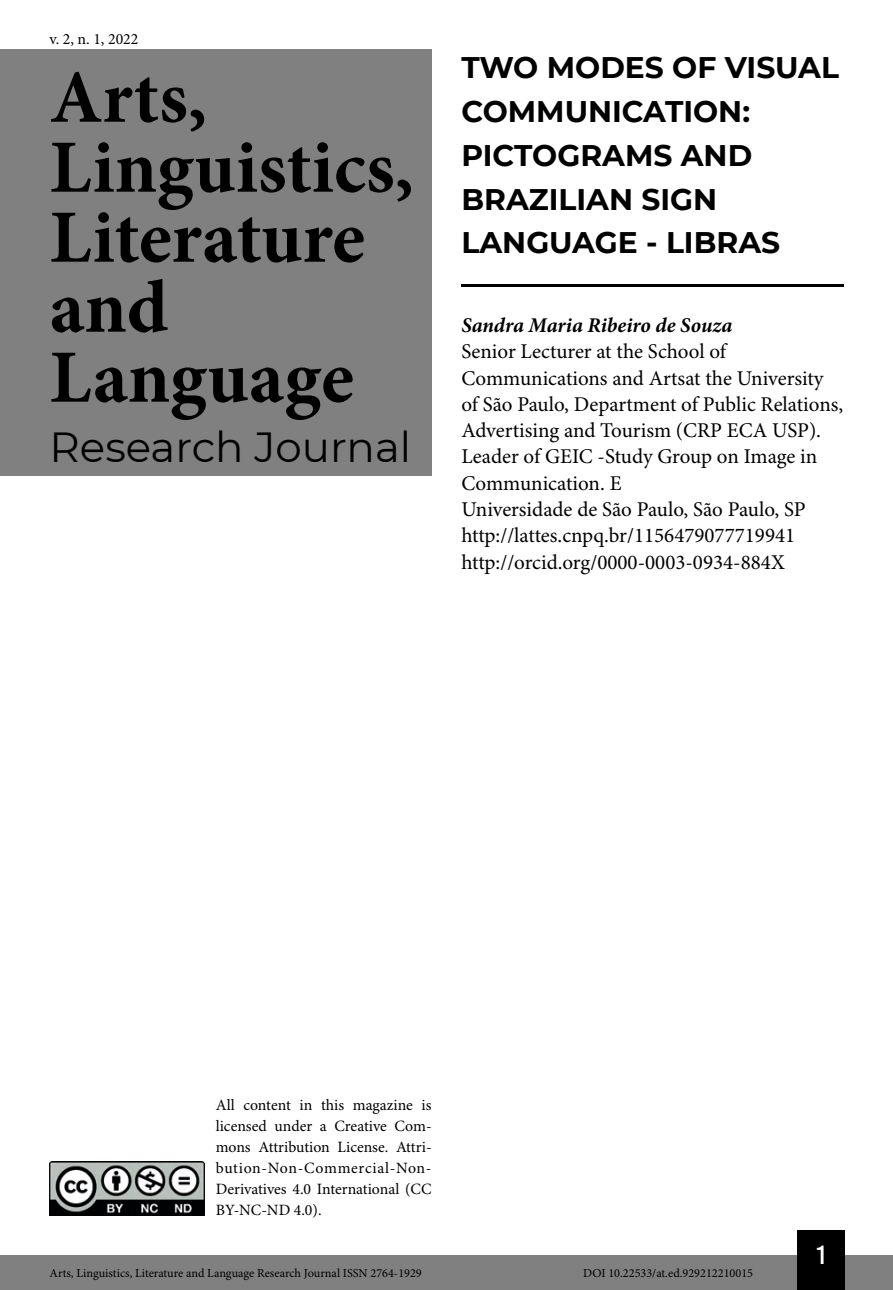
<style>
.page{position:relative;width:893px;height:1290px;background:#fff}
.page>*{position:absolute;margin:0;border:0;box-sizing:border-box;transform-origin:0 0}
.t1{font:700 75.25px/70px "Minion Pro";color:#000}
.t2{font:42px "Montserrat";color:#000}
.t3{font:700 29.75px/43.8px "Montserrat";color:#000}
.t4{font:26.25px "Bebas Kai";color:#fff}
.t5{font:21px/26.2px "Minion Pro";color:#000}
.t6{font:italic 700 21px "Minion Pro";color:#000}
.t7{font:15.75px/21px "Minion Pro";color:#000;text-align:justify}
.t8{font:12.25px "Minion Pro";color:#000}
</style>
<div class="page">
<div style="left:0;top:1255px;width:893px;height:35px;background:#808080"></div>
<div style="left:797px;top:1230px;width:48px;height:60px;background:#000"></div>
<img style="left:50px;top:1161px;width:154px;height:54px">
<div style="left:0;top:50px;width:432px;height:426px;background:#808080"></div>
<hr style="left:461px;top:284px;width:382px;height:2px;background:#000">
<p class="t7" style="left:50px;top:29px;width:90px">v. 2, n. 1, 2022</p>
<h1 class="t1" style="left:50px;top:62px;width:366px">Arts,<br>Linguistics,<br>Literature and<br>Language</h1>
<h2 class="t2" style="left:50px;top:419px;width:363px">Research Journal</h2>
<h3 class="t3" style="left:461px;top:44px;width:379px">TWO MODES OF VISUAL<br>COMMUNICATION:<br>PICTOGRAMS AND<br>BRAZILIAN SIGN<br>LANGUAGE - LIBRAS</h3>
<p class="t6" style="left:461px;top:310px;width:273px">Sandra Maria Ribeiro de Souza</p>
<p class="t5" style="left:461px;top:339px;width:383px">Senior Lecturer at the School of Communications and Artsat the University of São Paulo, Department of Public Relations, Advertising and Tourism (CRP ECA USP).<br>Leader of GEIC -Study Group on Image in Communication. E<br>Universidade de São Paulo, São Paulo, SP http://lattes.cnpq.br/1156479077719941 http://orcid.org/0000-0003-0934-884X</p>
<p class="t7" style="left:216px;top:1095px;width:217px">All content in this magazine is licensed under a Creative Com&shy;mons Attribution License. Attri&shy;bution-Non-Commercial-Non-Derivatives 4.0 International (CC BY-NC-ND 4.0).</p>
<p class="t4" style="left:817px;top:1241px;width:10px">1</p>
<p class="t8" style="left:50px;top:1266px;width:374px">Arts, Linguistics, Literature and Language Research Journal ISSN 2764-1929</p>
<p class="t8" style="left:583px;top:1266px;width:171px">DOI 10.22533/at.ed.929212210015</p>
</div>
